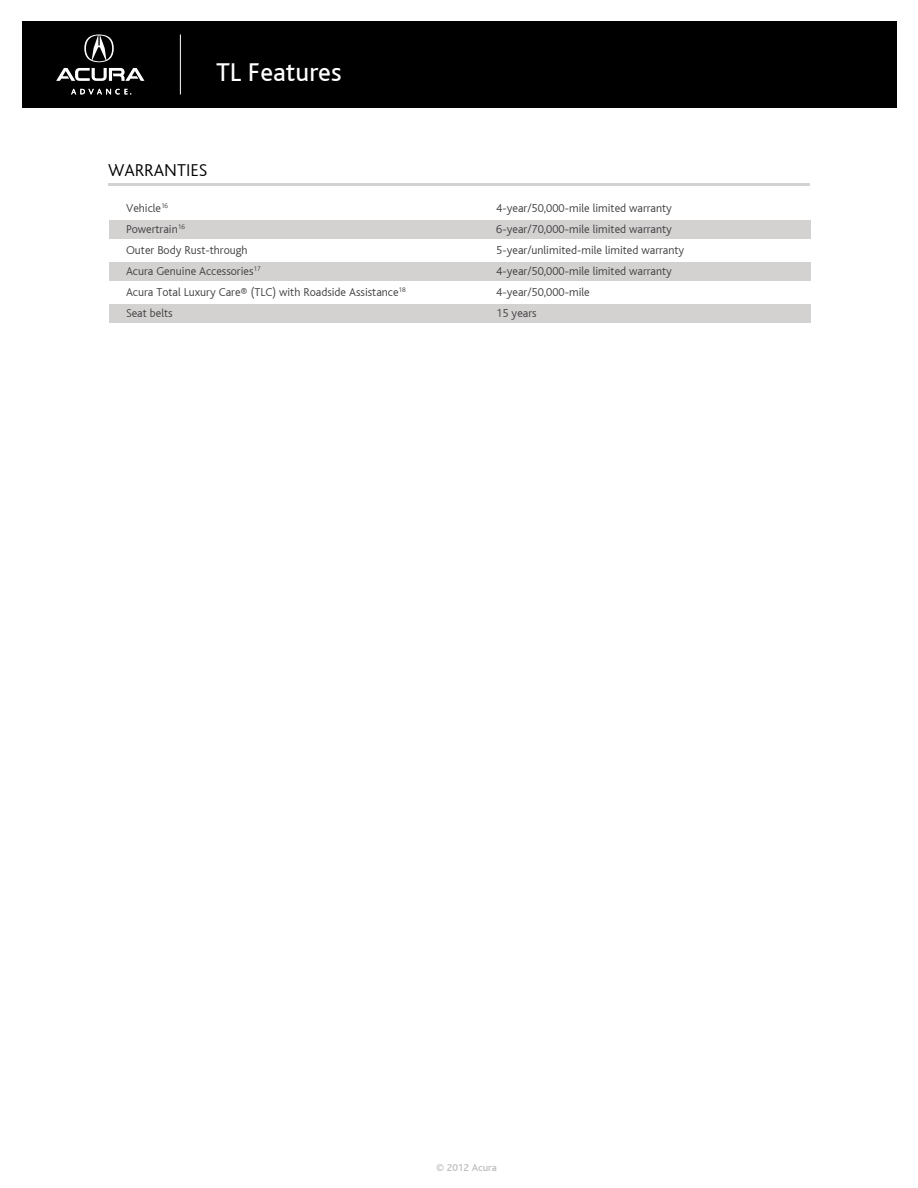
<style>
.page{position:relative;width:918px;height:1188px;background:#fff}
.page>*{position:absolute;margin:0;border:0;box-sizing:border-box;transform-origin:0 0}
.t1{font:27px "Acura Bliss";color:#fff}
.t2{font:300 18px "Acura Bliss";color:#000}
.t3{font:300 12px/21px "Acura Bliss";color:#414042}
.t4{font:500 10.5px "Acura Bliss";color:#bcbec0}
</style>
<div class="page">
<div style="left:22px;top:21px;width:874px;height:87px;background:#000"></div>
<hr style="left:180px;top:34px;width:1px;height:60px;background:#fff">
<svg style="left:84px;top:34px;width:30px;height:28px"></svg>
<svg style="left:56px;top:68px;width:88px;height:13px"></svg>
<svg style="left:71px;top:89px;width:60px;height:5px"></svg>
<div style="left:109px;top:220px;width:702px;height:19px;background:#d4d1d1"></div>
<div style="left:109px;top:305px;width:702px;height:18px;background:#d4d1d1"></div>
<div style="left:109px;top:263px;width:702px;height:18px;background:#d4d1d1"></div>
<hr style="left:108px;top:183px;width:702px;height:2px;background:#d4d1d1">
<h1 class="t1" style="left:216px;top:57px;width:127px">TL Features</h1>
<h2 class="t2" style="left:108px;top:161px;width:11px">warranties</h2>
<p class="t3" style="left:126px;top:198px;width:281px">Vehicle<sup>16<br></sup>Powertrain<sup>16<br></sup>Outer Body Rust-through<br>Acura Genuine Accessories<sup>17<br></sup>Acura Total Luxury Care® (TLC) with Roadside Assistance<sup>18<br></sup>Seat belts</p>
<p class="t3" style="left:496px;top:198px;width:189px">4-year/50,000-mile limited warranty<br>6-year/70,000-mile limited warranty<br>5-year/unlimited-mile limited warranty<br>4-year/50,000-mile limited warranty<br>4-year/50,000-mile<br>15 years</p>
<p class="t4" style="left:436px;top:1162px;width:62px">© 2012 Acura</p>
</div>
